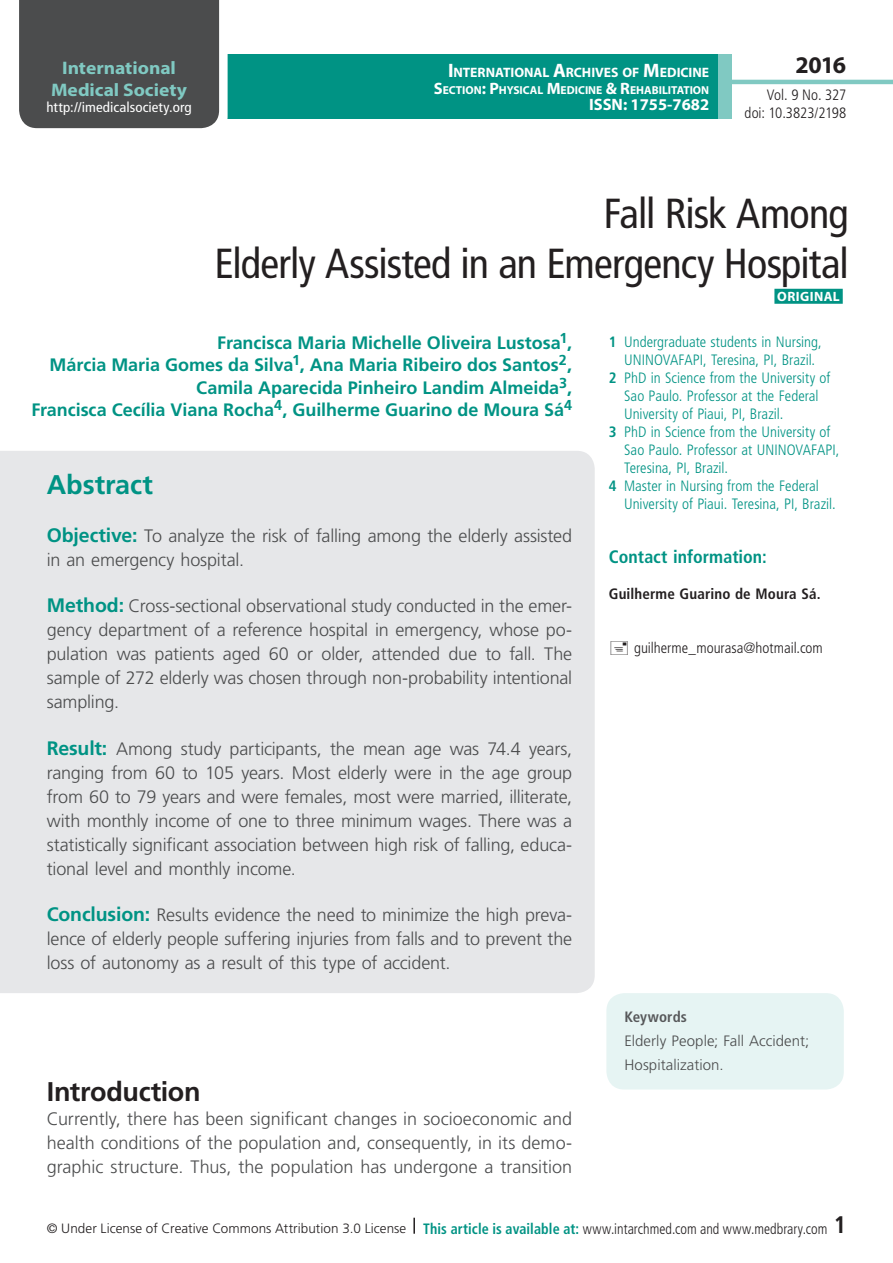
<style>
.page{position:relative;width:893px;height:1263px;background:#fff}
.page>*{position:absolute;margin:0;border:0;box-sizing:border-box;transform-origin:0 0}
.t1{font:condensed 42px/50.4px "Frutiger LT Std";letter-spacing:-.02em;color:#231f20;text-align:right}
.t2{font:700 27px "Frutiger LT Std";letter-spacing:-.015em;color:#231f20}
.t3{font:700 27px "Frutiger LT Std";letter-spacing:-.005em;color:#009384}
.t4{font:700 24px "Myriad Pro";color:#231f20}
.t5{font:700 condensed 24px "Frutiger LT Std";color:#231f20}
.t6{font:700 18.15px/21.8px "Myriad Pro";color:#80c9c2;text-align:center;scale:1.07 1}
.t7{font:300 18px/24px "Frutiger LT Std";letter-spacing:-.01em;color:#4b4c4d;text-align:justify}
.t8{font:700 18px/22.5px "Frutiger LT Std";letter-spacing:-.005em;color:#009384;text-align:right}
.t9{font:700 condensed 18px "Frutiger LT Std";color:#009384}
.t10{font:700 16.5px "Myriad Pro";color:#fff}
.t11{font:300 condensed 15px "Frutiger LT Std";color:#009384}
.t12{font:300 condensed 15px/18px "Frutiger LT Std";color:#231f20;text-align:right}
.t13{font:300 15px/24px "Frutiger LT Std";letter-spacing:.005em;color:#4b4c4d}
.t14{font:700 condensed 15px "Frutiger LT Std";letter-spacing:.01em;color:#231f20}
.t15{font:700 condensed 15px "Frutiger LT Std";letter-spacing:.01em;color:#57585a}
.t16{font:condensed 13.95px "Frutiger LT Std";letter-spacing:.005em;color:#fff;scale:1.07 1}
.t17{font:700 13.65px "Myriad Pro";letter-spacing:-.005em;color:#fff}
.t18{font:300 13.5px "Frutiger LT Std";letter-spacing:.005em;color:#231f20}
.t19{font:700 13.5px "Myriad Pro";letter-spacing:.03em;color:#fff}
.t20{font:700 11.55px "Myriad Pro";color:#fff}
.s1{font-size:19.5px}
.s2{font-size:16.5px}
.s3{font-weight:700}
.s4{font-weight:700;font-size:19.5px;color:#009384}
.s5{font-weight:700;font-stretch:condensed;font-size:15px;color:#009384}
.s6{font-stretch:condensed;font-size:15px}
</style>
<div class="page">
<div style="left:23px;top:54px;width:762px;height:65px;background:#009384"></div>
<div style="left:19px;top:0;width:209px;height:129px;background:#4b4c4d"></div>
<div style="left:732px;top:36px;width:161px;height:94px;background:#fff"></div>
<hr style="left:730px;top:80px;width:163px;height:4px;background:#80c9c2">
<div style="left:718px;top:54px;width:14px;height:65px;background:#80c9c2"></div>
<svg style="left:413px;top:1218px;width:2px;height:16px"></svg>
<div style="left:0;top:451px;width:595px;height:542px;background:#e6e7e9"></div>
<div style="left:774px;top:289px;width:69px;height:15px;background:#009384"></div>
<div style="left:606px;top:993px;width:238px;height:96px;background:#e6f4f3;border-radius:18px"></div>
<p class="t6" style="left:51px;top:56px;width:129px">International<br>Medical Society</p>
<p class="t16" style="left:46px;top:99px;width:137px">http://imedicalsociety.org</p>
<p class="t17" style="left:448px;top:64px;width:263px"><span class="s1">I</span>NTERNATIONAL <span class="s1">A</span>RCHIVES OF <span class="s1">M</span>EDICINE</p>
<p class="t20" style="left:434px;top:82px;width:277px"><span class="s2">S</span>ECTION<span class="s2">: P</span>HYSICAL <span class="s2">M</span>EDICINE <span class="s2">&amp; R</span>EHABILITATION</p>
<p class="t10" style="left:589px;top:94px;width:122px">ISSN: 1755-7682</p>
<h3 class="t4" style="left:795px;top:49px;width:52px">2016</h3>
<p class="t12" style="left:745px;top:86px;width:103px">Vol. 9 No. 327 doi: 10.3823/2198</p>
<h1 class="t1" style="left:214px;top:188px;width:636px">Fall Risk Among<br>Elderly Assisted in an Emergency Hospital</h1>
<p class="t19" style="left:777px;top:287px;width:64px">ORIGINAL</p>
<p class="t8" style="left:31px;top:331px;width:542px">Francisca Maria Michelle Oliveira Lustosa<sup>1</sup>,<br>Márcia Maria Gomes da Silva<sup>1</sup>, Ana Maria Ribeiro dos Santos<sup>2</sup>, Camila Aparecida Pinheiro Landim Almeida<sup>3</sup>,<br>Francisca Cecília Viana Rocha<sup>4</sup>, Guilherme Guarino de Moura Sá<sup>4</sup></p>
<p class="t11" style="left:609px;top:333px;width:215px"><span class="s3">1</span> Undergraduate students in Nursing,</p>
<p class="t11" style="left:624px;top:351px;width:193px">UNINOVAFAPI, Teresina, PI, Brazil.</p>
<p class="t11" style="left:609px;top:369px;width:223px"><span class="s3">2</span> PhD in Science from the University of</p>
<p class="t11" style="left:624px;top:387px;width:196px">Sao Paulo. Professor at the Federal</p>
<p class="t11" style="left:624px;top:405px;width:161px">University of Piaui, PI, Brazil.</p>
<p class="t11" style="left:609px;top:423px;width:223px"><span class="s3">3</span> PhD in Science from the University of</p>
<p class="t11" style="left:624px;top:441px;width:217px">Sao Paulo. Professor at UNINOVAFAPI,</p>
<p class="t11" style="left:624px;top:459px;width:106px">Teresina, PI, Brazil.</p>
<p class="t11" style="left:609px;top:477px;width:212px"><span class="s3">4</span> Master in Nursing from the Federal</p>
<p class="t11" style="left:624px;top:495px;width:213px">University of Piaui. Teresina, PI, Brazil.</p>
<p class="t9" style="left:609px;top:546px;width:159px">Contact information:</p>
<p class="t14" style="left:609px;top:584px;width:213px">Guilherme Guarino de Moura Sá.</p>
<h2 class="t3" style="left:47px;top:468px;width:108px">Abstract</h2>
<p class="t7" style="left:47px;top:524px;width:527px"><span class="s4">Objective:</span> To analyze the risk of falling among the elderly assisted in an emergency hospital.</p>
<p class="t7" style="left:47px;top:594px;width:527px"><span class="s4">Method:</span> Cross-sectional observational study conducted in the emer&shy;gency department of a reference hospital in emergency, whose po&shy;pulation was patients aged 60 or older, attended due to fall. The sample of 272 elderly was chosen through non-probability intentional sampling.</p>
<p class="t7" style="left:47px;top:737px;width:527px"><span class="s4">Result:</span> Among study participants, the mean age was 74.4 years, ranging from 60 to 105 years. Most elderly were in the age group from 60 to 79 years and were females, most were married, illiterate, with monthly income of one to three minimum wages. There was a statistically significant association between high risk of falling, educa&shy;tional level and monthly income.</p>
<p class="t7" style="left:47px;top:903px;width:527px"><span class="s4">Conclusion:</span> Results evidence the need to minimize the high preva&shy;lence of elderly people suffering injuries from falls and to prevent the loss of autonomy as a result of this type of accident.</p>
<p class="t12" style="left:634px;top:639px;width:190px">guilherme_mourasa@hotmail.com</p>
<h2 class="t2" style="left:47px;top:1075px;width:155px">Introduction</h2>
<p class="t7" style="left:47px;top:1107px;width:527px">Currently, there has been significant changes in socioeconomic and health conditions of the population and, consequently, in its demo&shy;graphic structure. Thus, the population has undergone a transition</p>
<p class="t15" style="left:624px;top:1008px;width:64px">Keywords</p>
<p class="t13" style="left:624px;top:1029px;width:186px">Elderly People; Fall Accident;<br>Hospitalization.</p>
<p class="t18" style="left:47px;top:1220px;width:782px">© Under License of Creative Commons Attribution 3.0 License <span class="s5">This article is available at:</span> <span class="s6">www.intarchmed.com and www.medbrary.com</span></p>
<h3 class="t5" style="left:834px;top:1210px;width:14px">1</h3>
</div>
